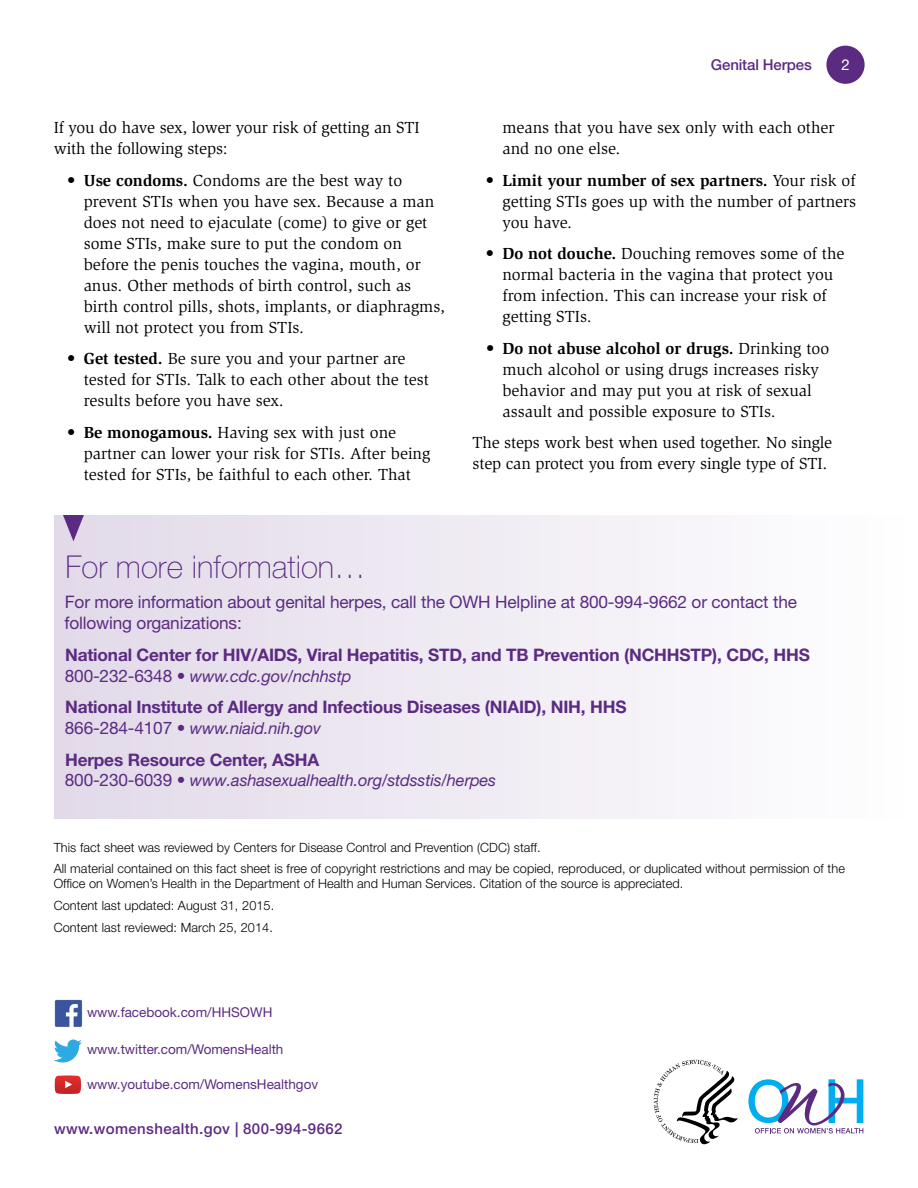
<style>
.page{position:relative;width:918px;height:1188px;background:#fff}
.page>*{position:absolute;margin:0;border:0;box-sizing:border-box;transform-origin:0 0}
.t1{font:100 31.5px "Helvetica Neue LT Std";color:#5b2b82}
.t2{font:700 17.25px "Helvetica Neue LT Std";letter-spacing:-.01em;color:#5b2b82}
.t3{font:17.25px/21px "Helvetica Neue LT Std";letter-spacing:-.01em;color:#5b2b82}
.t4{font:16.5px/21px "Slimbach Std";color:#000}
.t5{font:italic 16.5px "Helvetica Neue LT Std";letter-spacing:-.01em;color:#5b2b82}
.t6{font:500 15px "Helvetica Neue LT Std";letter-spacing:.025em;color:#5b2b82}
.t7{font:500 15px "Helvetica Neue LT Std";letter-spacing:-.01em;color:#5b2b82}
.t8{font:15px "Helvetica Neue LT Std";color:#fff}
.t9{font:13.5px "Helvetica Neue LT Std";color:#5b2b82}
.t10{font:300 12.75px/21.8px "Helvetica Neue LT Std";letter-spacing:.005em;color:#000}
.s1{font-weight:700}
.s2{font-style:normal;font-size:17.25px}
</style>
<div class="page">
<div style="left:826px;top:46px;width:39px;height:38px;background:#5b2b82;border-radius:50%"></div>
<div style="left:54px;top:515px;width:864px;height:303px;background:linear-gradient(to right,#e2d9e8,#fff)"></div>
<img style="left:54px;top:999px;width:28px;height:29px">
<svg style="left:63px;top:515px;width:21px;height:26px"></svg>
<svg style="left:54px;top:1040px;width:28px;height:23px"></svg>
<svg style="left:55px;top:1076px;width:26px;height:18px"></svg>
<svg style="left:748px;top:1079px;width:115px;height:55px"></svg>
<svg style="left:654px;top:1060px;width:84px;height:84px"></svg>
<p class="t4" style="left:54px;top:117px;width:367px">If you do have sex, lower your risk of getting an STI with the following steps:</p>
<p class="t4" style="left:84px;top:170px;width:363px;text-indent:-16px">• <span class="s1">Use condoms.</span> Condoms are the best way to prevent STIs when you have sex. Because a man does not need to ejaculate (come) to give or get some STIs, make sure to put the condom on before the penis touches the vagina, mouth, or anus. Other methods of birth control, such as birth control pills, shots, implants, or diaphragms, will not protect you from STIs.</p>
<p class="t4" style="left:84px;top:348px;width:347px;text-indent:-16px">• <span class="s1">Get tested.</span> Be sure you and your partner are tested for STIs. Talk to each other about the test results before you have sex.</p>
<p class="t4" style="left:84px;top:422px;width:348px;text-indent:-16px">• <span class="s1">Be monogamous.</span> Having sex with just one partner can lower your risk for STIs. After being tested for STIs, be faithful to each other. That</p>
<p class="t7" style="left:711px;top:56px;width:102px">Genital Herpes</p>
<p class="t8" style="left:841px;top:56px;width:10px">2</p>
<p class="t4" style="left:502px;top:117px;width:334px">means that you have sex only with each other and no one else.</p>
<p class="t4" style="left:502px;top:170px;width:355px;text-align:justify;text-indent:-16px">• <span class="s1">Limit your number of sex partners.</span> Your risk of getting STIs goes up with the number of partners you have.</p>
<p class="t4" style="left:502px;top:243px;width:344px;text-indent:-16px">• <span class="s1">Do not douche.</span> Douching removes some of the normal bacteria in the vagina that protect you from infection. This can increase your risk of getting STIs.</p>
<p class="t4" style="left:502px;top:338px;width:328px;text-indent:-16px">• <span class="s1">Do not abuse alcohol or drugs.</span> Drinking too much alcohol or using drugs increases risky behavior and may put you at risk of sexual assault and possible exposure to STIs.</p>
<p class="t4" style="left:473px;top:432px;width:361px">The steps work best when used together. No single step can protect you from every single type of STI.</p>
<h3 class="t1" style="left:65px;top:549px;width:302px">For more information…</h3>
<p class="t3" style="left:65px;top:591px;width:734px">For more information about genital herpes, call the OWH Helpline at 800-994-9662 or contact the following organizations:</p>
<p class="t2" style="left:65px;top:644px;width:746px">National Center for HIV/AIDS, Viral Hepatitis, STD, and TB Prevention (NCHHSTP), CDC, HHS</p>
<p class="t5" style="left:65px;top:666px;width:288px"><span class="s2">800-232-6348 •</span> www.cdc.gov/nchhstp</p>
<p class="t2" style="left:65px;top:696px;width:563px">National Institute of Allergy and Infectious Diseases (NIAID), NIH, HHS</p>
<p class="t5" style="left:65px;top:718px;width:258px"><span class="s2">866-284-4107 •</span> www.niaid.nih.gov</p>
<p class="t2" style="left:65px;top:749px;width:256px">Herpes Resource Center, ASHA</p>
<p class="t5" style="left:65px;top:771px;width:433px"><span class="s2">800-230-6039 •</span> www.ashasexualhealth.org/stdsstis/herpes</p>
<p class="t10" style="left:54px;top:836px;width:793px">This fact sheet was reviewed by Centers for Disease Control and Prevention (CDC) staff.<br>All material contained on this fact sheet is free of copyright restrictions and may be copied, reproduced, or duplicated without permission of the</p>
<p class="t10" style="left:54px;top:873px;width:631px">Office on Women’s Health in the Department of Health and Human Services. Citation of the source is appreciated.<br>Content last updated: August 31, 2015.<br>Content last reviewed: March 25, 2014.</p>
<p class="t9" style="left:87px;top:1004px;width:187px">www.facebook.com/HHSOWH</p>
<p class="t9" style="left:87px;top:1042px;width:198px">www.twitter.com/WomensHealth</p>
<p class="t9" style="left:87px;top:1076px;width:233px">www.youtube.com/WomensHealthgov</p>
<p class="t6" style="left:54px;top:1119px;width:290px">www.womenshealth.gov | 800-994-9662</p>
</div>
